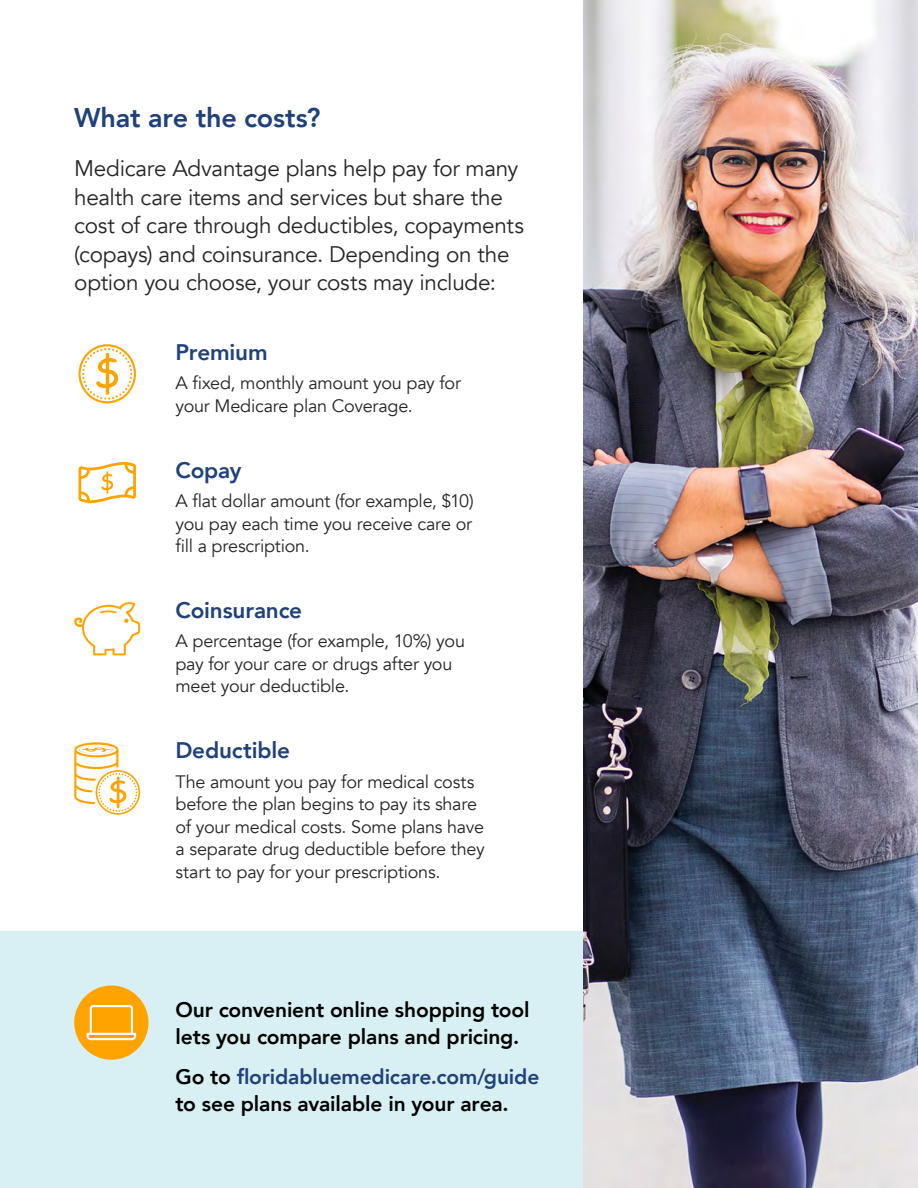
<style>
.page{position:relative;width:918px;height:1188px;background:#fff}
.page>*{position:absolute;margin:0;border:0;box-sizing:border-box;transform-origin:0 0}
.t1{font:800 27px "Avenir";letter-spacing:-.01em;color:#20417a}
.t2{font:22.5px/28.5px "Avenir";letter-spacing:-.015em;color:#262626}
.t3{font:800 22.5px "Avenir";letter-spacing:-.01em;color:#20417a}
.t4{font:800 21px/27px "Avenir";letter-spacing:-.005em;color:#000}
.t5{font:18px/22.5px "Avenir";letter-spacing:-.015em;color:#262626}
.s1{color:#20417a}
</style>
<div class="page">
<div style="left:0;top:932px;width:587px;height:256px;background:#d8f0f3"></div>
<img style="left:584px;top:0;width:334px;height:1188px">
<div style="left:74px;top:986px;width:74px;height:74px;background:#ffa300;border-radius:50%"></div>
<svg style="left:87px;top:1005px;width:49px;height:35px"></svg>
<svg style="left:79px;top:344px;width:57px;height:59px"></svg>
<svg style="left:79px;top:462px;width:57px;height:41px"></svg>
<svg style="left:74px;top:602px;width:66px;height:53px"></svg>
<svg style="left:74px;top:742px;width:66px;height:73px"></svg>
<h1 class="t1" style="left:74px;top:97px;width:248px">What are the costs?</h1>
<p class="t2" style="left:74px;top:155px;width:451px">Medicare Advantage plans help pay for many health care items and services but share the cost of care through deductibles, copayments (copays) and coinsurance. Depending on the option you choose, your costs may include:</p>
<p class="t3" style="left:176px;top:335px;width:94px">Premium</p>
<p class="t5" style="left:176px;top:372px;width:287px">A fixed, monthly amount you pay for your Medicare plan Coverage.</p>
<p class="t3" style="left:176px;top:453px;width:67px">Copay</p>
<p class="t5" style="left:176px;top:490px;width:300px;text-align:justify">A flat dollar amount (for example, $10) you pay each time you receive care or fill a prescription.</p>
<p class="t3" style="left:176px;top:593px;width:128px">Coinsurance</p>
<p class="t5" style="left:176px;top:630px;width:291px">A percentage (for example, 10%) you pay for your care or drugs after you meet your deductible.</p>
<p class="t3" style="left:176px;top:733px;width:116px">Deductible</p>
<p class="t5" style="left:176px;top:770px;width:311px">The amount you pay for medical costs before the plan begins to pay its share of your medical costs. Some plans have a separate drug deductible before they start to pay for your prescriptions.</p>
<p class="t4" style="left:176px;top:996px;width:356px">Our convenient online shopping tool lets you compare plans and pricing.</p>
<p class="t4" style="left:176px;top:1063px;width:365px">Go to <span class="s1">floridabluemedicare.com/guide </span>to see plans available in your area.</p>
</div>
